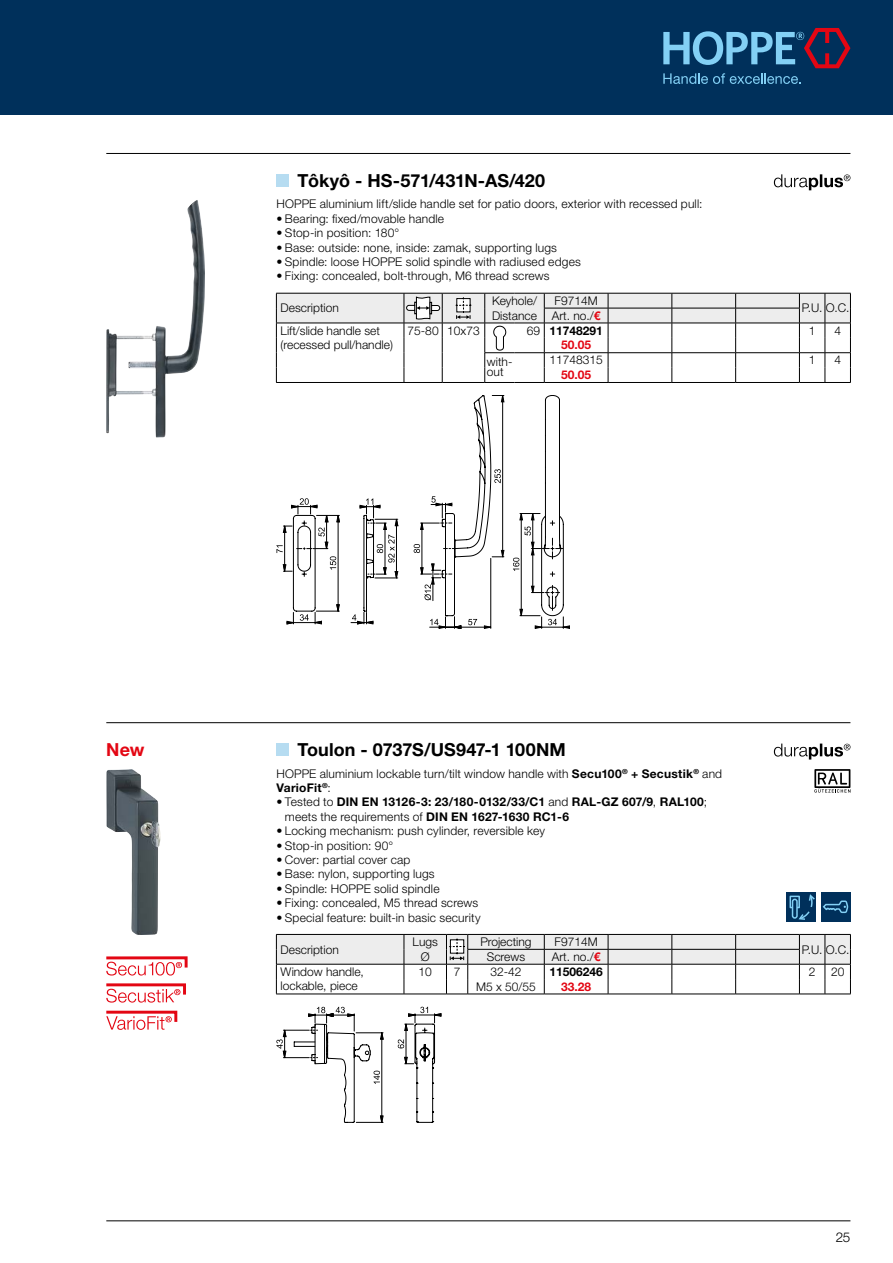
<style>
.page{position:relative;width:893px;height:1263px;background:#fff}
.page>*{position:absolute;margin:0;border:0;box-sizing:border-box;transform-origin:0 0}
.t1{font:700 18px "Helvetica Neue LTW1 G";color:#000}
.t2{font:700 18px "Helvetica Neue LTW1 G";color:#e30613}
.t3{font:300 13.5px "Helvetica Neue LTW1 G";color:#000}
.t4{font:300 12px/14.4px "Helvetica Neue LTW1 G";letter-spacing:.015em;color:#000}
.t5{font:700 12px/14.4px "Helvetica Neue LTW1 G";letter-spacing:.02em;color:#000}
.t6{font:700 12px "Helvetica Neue LTW1 G";color:#000}
.t7{font:700 12px "Helvetica Neue LTW1 G";color:#e30613}
.s1{font-weight:700;color:#e30613}
.s2{font-weight:300}
.s3{font-weight:700}
</style>
<div class="page">
<div style="left:0;top:0;width:893px;height:115px;background:#00305b"></div>
<hr style="left:106px;top:1220px;width:744px;height:1px;background:#000">
<img style="left:106px;top:200px;width:99px;height:237px">
<svg style="left:774px;top:174px;width:76px;height:16px"></svg>
<svg style="left:276px;top:293px;width:575px;height:90px"></svg>
<svg style="left:414px;top:395px;width:156px;height:234px"></svg>
<svg style="left:276px;top:498px;width:122px;height:126px"></svg>
<div style="left:276px;top:174px;width:13px;height:13px;background:#b6dcf1"></div>
<hr style="left:106px;top:153px;width:744px;height:1px;background:#000">
<img style="left:106px;top:769px;width:55px;height:166px">
<svg style="left:106px;top:956px;width:82px;height:19px"></svg>
<svg style="left:106px;top:983px;width:80px;height:19px"></svg>
<svg style="left:106px;top:1011px;width:71px;height:19px"></svg>
<svg style="left:774px;top:743px;width:76px;height:16px"></svg>
<svg style="left:814px;top:769px;width:36px;height:24px"></svg>
<div style="left:786px;top:892px;width:30px;height:30px;background:#00305b"></div>
<svg style="left:789px;top:894px;width:26px;height:26px"></svg>
<div style="left:821px;top:892px;width:29px;height:30px;background:#00305b"></div>
<svg style="left:822px;top:900px;width:27px;height:14px"></svg>
<svg style="left:276px;top:934px;width:575px;height:61px"></svg>
<svg style="left:276px;top:1007px;width:165px;height:116px"></svg>
<div style="left:276px;top:743px;width:13px;height:13px;background:#b6dcf1"></div>
<hr style="left:106px;top:722px;width:744px;height:1px;background:#000">
<svg style="left:663px;top:28px;width:187px;height:56px"></svg>
<h1 class="t1" style="left:298px;top:170px;width:249px">Tôkyô - HS-571/431N-AS/420</h1>
<p class="t4" style="left:276px;top:197px;width:427px">HOPPE aluminium lift/slide handle set for patio doors, exterior with recessed pull:</p>
<p class="t4" style="left:276px;top:211px;width:169px">• Bearing: fixed/movable handle</p>
<p class="t4" style="left:276px;top:226px;width:124px">• Stop-in position: 180°</p>
<p class="t4" style="left:276px;top:240px;width:282px">• Base: outside: none, inside: zamak, supporting lugs</p>
<p class="t4" style="left:276px;top:254px;width:306px">• Spindle: loose HOPPE solid spindle with radiused edges</p>
<p class="t4" style="left:276px;top:269px;width:275px">• Fixing: concealed, bolt-through, M6 thread screws</p>
<p class="t4" style="left:281px;top:301px;width:60px">Description</p>
<p class="t4" style="left:492px;top:294px;width:46px">Keyhole/<br>Distance</p>
<p class="t4" style="left:555px;top:293px;width:45px">F9714M</p>
<p class="t4" style="left:552px;top:308px;width:50px">Art. no./<span class="s1">€</span></p>
<p class="t4" style="left:802px;top:301px;width:49px">P.U. O.C.</p>
<p class="t4" style="left:281px;top:323px;width:114px">Lift/slide handle set (recessed pull/handle)</p>
<p class="t4" style="left:408px;top:323px;width:74px">75-80 10x73</p>
<p class="t6" style="left:527px;top:323px;width:78px"><span class="s2">69</span> 11748291</p>
<p class="t4" style="left:809px;top:323px;width:8px">1</p>
<p class="t4" style="left:834px;top:323px;width:8px">4</p>
<p class="t7" style="left:561px;top:338px;width:32px">50.05</p>
<p class="t4" style="left:487px;top:356px;width:27px;line-height:10.5px">with&shy;out</p>
<p class="t4" style="left:549px;top:353px;width:55px">11748315</p>
<p class="t4" style="left:809px;top:353px;width:8px">1</p>
<p class="t4" style="left:834px;top:353px;width:8px">4</p>
<p class="t7" style="left:561px;top:367px;width:32px">50.05</p>
<h1 class="t2" style="left:106px;top:739px;width:40px">New</h1>
<h1 class="t1" style="left:298px;top:739px;width:270px">Toulon - 0737S/US947-1 100NM</h1>
<p class="t4" style="left:276px;top:766px;width:447px">HOPPE aluminium lockable turn/tilt window handle with <span class="s3">Secu100</span><sup>®</sup> <span class="s3">+ Secustik</span><sup>®</sup> and<br><span class="s3">VarioFit</span><sup>®</sup>:</p>
<p class="t5" style="left:285px;top:795px;width:424px;text-indent:-9px"><span class="s2">• Tested to</span> DIN EN 13126-3: 23/180-0132/33/C1 <span class="s2">and</span> RAL-GZ 607/9<span class="s2">,</span> RAL100<span class="s2">; meets the requirements of</span> DIN EN 1627-1630 RC1-6</p>
<p class="t4" style="left:276px;top:824px;width:270px">• Locking mechanism: push cylinder, reversible key</p>
<p class="t4" style="left:276px;top:838px;width:118px">• Stop-in position: 90°</p>
<p class="t4" style="left:276px;top:852px;width:136px">• Cover: partial cover cap</p>
<p class="t4" style="left:276px;top:867px;width:160px">• Base: nylon, supporting lugs</p>
<p class="t4" style="left:276px;top:881px;width:165px">• Spindle: HOPPE solid spindle</p>
<p class="t4" style="left:276px;top:896px;width:203px">• Fixing: concealed, M5 thread screws</p>
<p class="t4" style="left:276px;top:910px;width:206px">• Special feature: built-in basic security</p>
<p class="t4" style="left:281px;top:942px;width:60px">Description</p>
<p class="t4" style="left:413px;top:935px;width:27px;text-align:center">Lugs<br>Ø</p>
<p class="t4" style="left:480px;top:935px;width:53px">Projecting</p>
<p class="t4" style="left:555px;top:935px;width:45px">F9714M</p>
<p class="t4" style="left:487px;top:949px;width:40px">Screws</p>
<p class="t4" style="left:552px;top:949px;width:50px">Art. no./<span class="s1">€</span></p>
<p class="t4" style="left:802px;top:942px;width:49px">P.U. O.C.</p>
<p class="t4" style="left:281px;top:964px;width:85px">Window handle, lockable, piece</p>
<p class="t4" style="left:419px;top:964px;width:15px">10</p>
<p class="t4" style="left:454px;top:964px;width:8px">7</p>
<p class="t4" style="left:490px;top:964px;width:33px">32-42</p>
<p class="t6" style="left:549px;top:964px;width:55px">11506246</p>
<p class="t4" style="left:809px;top:964px;width:8px">2</p>
<p class="t4" style="left:831px;top:964px;width:15px">20</p>
<p class="t4" style="left:476px;top:979px;width:61px">M5 x 50/55</p>
<p class="t7" style="left:561px;top:979px;width:32px">33.28</p>
<p class="t3" style="left:836px;top:1229px;width:16px">25</p>
</div>
